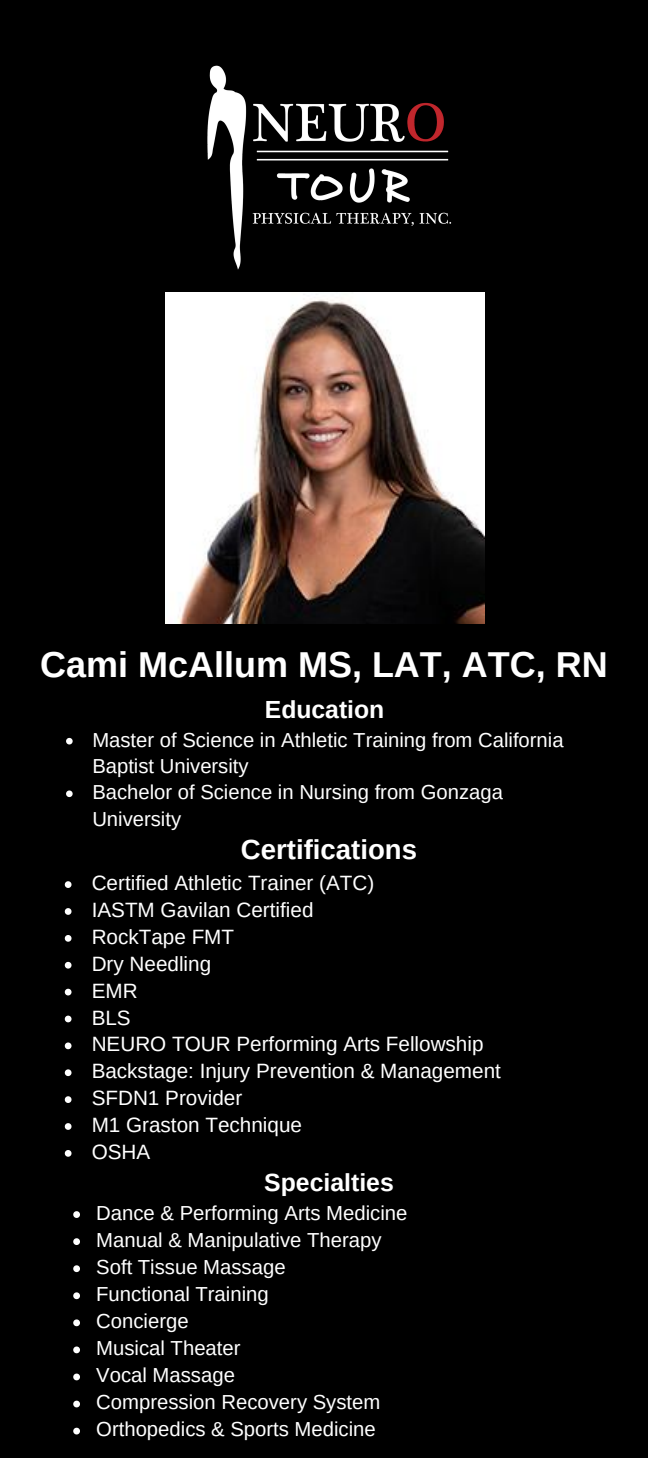
<style>
.page{position:relative;width:648px;height:1458px;background:#000}
.page>*{position:absolute;margin:0;border:0;box-sizing:border-box;transform-origin:0 0}
.t1{font:700 36px "Arimo";color:#fff}
.t2{font:700 27.68px "Arimo";color:#fff}
.t3{font:700 24.75px "Arimo";color:#fff}
.t4{font:20.7px/26.8px "Arimo";color:#fff}
.t5{font:20.25px/27px "Arimo";color:#fff}
</style>
<div class="page">
<img style="left:165px;top:293px;width:319px;height:331px">
<svg style="left:73px;top:1211px;width:7px;height:7px"></svg>
<svg style="left:73px;top:1238px;width:7px;height:7px"></svg>
<svg style="left:73px;top:1265px;width:7px;height:7px"></svg>
<svg style="left:73px;top:1292px;width:7px;height:7px"></svg>
<svg style="left:73px;top:1319px;width:7px;height:7px"></svg>
<svg style="left:73px;top:1347px;width:7px;height:6px"></svg>
<svg style="left:73px;top:1374px;width:7px;height:6px"></svg>
<svg style="left:73px;top:1401px;width:7px;height:6px"></svg>
<svg style="left:73px;top:1428px;width:7px;height:6px"></svg>
<img style="left:207px;top:65px;width:245px;height:205px">
<svg style="left:66px;top:738px;width:7px;height:6px"></svg>
<svg style="left:66px;top:791px;width:7px;height:6px"></svg>
<svg style="left:65px;top:881px;width:7px;height:7px"></svg>
<svg style="left:65px;top:908px;width:7px;height:7px"></svg>
<svg style="left:65px;top:935px;width:7px;height:7px"></svg>
<svg style="left:65px;top:962px;width:7px;height:7px"></svg>
<svg style="left:65px;top:989px;width:7px;height:6px"></svg>
<svg style="left:65px;top:1016px;width:7px;height:6px"></svg>
<svg style="left:65px;top:1043px;width:7px;height:6px"></svg>
<svg style="left:65px;top:1069px;width:7px;height:7px"></svg>
<svg style="left:65px;top:1096px;width:7px;height:7px"></svg>
<svg style="left:65px;top:1123px;width:7px;height:7px"></svg>
<svg style="left:65px;top:1150px;width:7px;height:7px"></svg>
<h1 class="t1" style="left:40px;top:644px;width:569px">Cami McAllum MS, LAT, ATC, RN</h1>
<p class="t3" style="left:265px;top:696px;width:121px">Education</p>
<p class="t5" style="left:92px;top:726px;width:473px;line-height:26.3px">Master of Science in Athletic Training from California<br>Baptist University<br>Bachelor of Science in Nursing from Gonzaga<br>University</p>
<h2 class="t2" style="left:241px;top:834px;width:178px">Certifications</h2>
<p class="t4" style="left:92px;top:870px;width:411px">Certified Athletic Trainer (ATC)<br>IASTM Gavilan Certified<br>RockTape FMT<br>Dry Needling<br>EMR<br>BLS<br>NEURO TOUR Performing Arts Fellowship<br>Backstage: Injury Prevention &amp; Management<br>SFDN1 Provider<br>M1 Graston Technique<br>OSHA</p>
<p class="t3" style="left:264px;top:1168px;width:131px">Specialties</p>
<p class="t5" style="left:96px;top:1199px;width:313px">Dance &amp; Performing Arts Medicine<br>Manual &amp; Manipulative Therapy<br>Soft Tissue Massage<br>Functional Training<br>Concierge<br>Musical Theater<br>Vocal Massage<br>Compression Recovery System<br>Orthopedics &amp; Sports Medicine</p>
</div>
